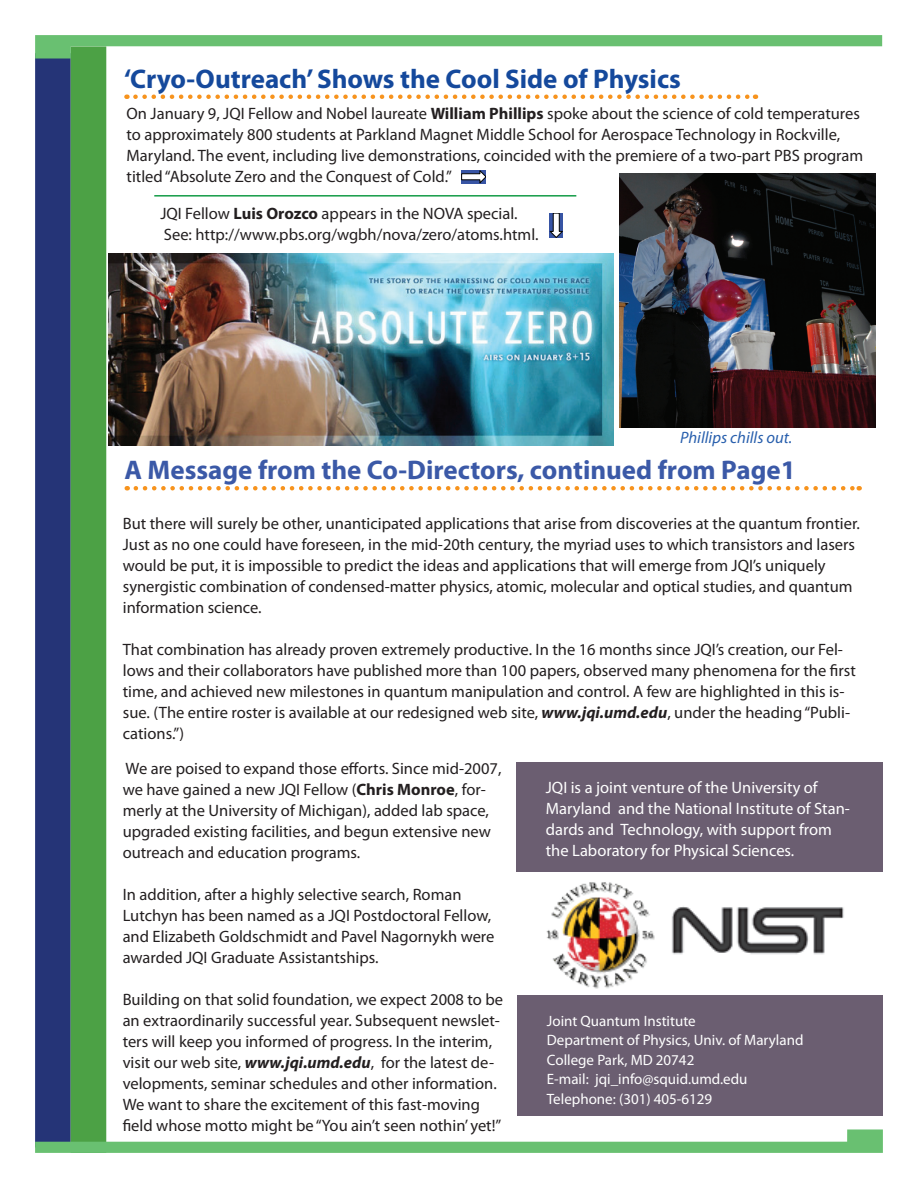
<style>
.page{position:relative;width:918px;height:1188px;background:#fff}
.page>*{position:absolute;margin:0;border:0;box-sizing:border-box;transform-origin:0 0}
.t1{font:700 27px "Myriad Pro";color:#3b59a7}
.t2{font:700 27px "Myriad Pro";color:#15499c}
.t3{font:16.5px/21px "Myriad Pro";color:#231f20}
.t4{font:16.5px/21px "Myriad Pro";color:#fff}
.t5{font:italic 16.5px "Myriad Pro";color:#285fad}
.t6{font:15px/19.5px "Myriad Pro";color:#fff}
.s1{font-weight:700}
.s2{font-weight:700;font-style:italic}
</style>
<div class="page">
<div style="left:35px;top:53px;width:36px;height:1095px;background:#253477"></div>
<div style="left:71px;top:46px;width:35px;height:1107px;background:#4ca145"></div>
<svg style="left:35px;top:35px;width:847px;height:24px"></svg>
<div style="left:517px;top:763px;width:366px;height:109px;background:#6b5e71"></div>
<svg style="left:35px;top:1129px;width:848px;height:24px"></svg>
<img style="left:671px;top:906px;width:173px;height:49px">
<img style="left:546px;top:882px;width:109px;height:107px">
<div style="left:517px;top:996px;width:366px;height:120px;background:#6b5e71"></div>
<img style="left:108px;top:254px;width:505px;height:191px">
<img style="left:620px;top:173px;width:255px;height:254px">
<svg style="left:135px;top:94px;width:621px;height:5px"></svg>
<svg style="left:136px;top:486px;width:724px;height:4px"></svg>
<svg style="left:462px;top:170px;width:24px;height:13px"></svg>
<svg style="left:550px;top:213px;width:13px;height:25px"></svg>
<hr style="left:154px;top:195px;width:422px;height:2px;background:#149b47">
<h1 class="t2" style="left:124px;top:61px;width:558px">‘Cryo-Outreach’ Shows the Cool Side of Physics</h1>
<p class="t3" style="left:127px;top:102px;width:738px">On January 9, JQI Fellow and Nobel laureate <span class="s1">William Phillips</span> spoke about the science of cold temperatures to approximately 800 students at Parkland Magnet Middle School for Aerospace Technology in Rockville, Maryland. The event, including live demonstrations, coincided with the premiere of a two-part PBS program titled “Absolute Zero and the Conquest of Cold.”</p>
<p class="t3" style="left:160px;top:203px;width:380px">JQI Fellow <span class="s1">Luis Orozco</span> appears in the NOVA special.<br>See: http://www.pbs.org/wgbh/nova/zero/atoms.html.</p>
<p class="t5" style="left:680px;top:427px;width:114px">Phillips chills out.</p>
<h1 class="t1" style="left:124px;top:453px;width:673px">A Message from the Co-Directors, continued from Page1</h1>
<p class="t3" style="left:123px;top:513px;width:739px">But there will surely be other, unanticipated applications that arise from discoveries at the quantum frontier.<br>Just as no one could have foreseen, in the mid-20th century, the myriad uses to which transistors and lasers would be put, it is impossible to predict the ideas and applications that will emerge from JQI’s uniquely synergistic combination of condensed-matter physics, atomic, molecular and optical studies, and quantum information science.</p>
<p class="t3" style="left:123px;top:639px;width:734px">That combination has already proven extremely productive. In the 16 months since JQI’s creation, our Fel&shy;lows and their collaborators have published more than 100 papers, observed many phenomena for the first time, and achieved new milestones in quantum manipulation and control. A few are highlighted in this is&shy;sue. (The entire roster is available at our redesigned web site, <span class="s2">www.jqi.umd.edu</span>, under the heading “Publi&shy;cations.”)</p>
<p class="t3" style="left:123px;top:758px;width:380px">We are poised to expand those efforts. Since mid-2007, we have gained a new JQI Fellow (<span class="s1">Chris Monroe</span>, for&shy;merly at the University of Michigan), added lab space, upgraded existing facilities, and begun extensive new outreach and education programs.</p>
<p class="t3" style="left:123px;top:884px;width:373px">In addition, after a highly selective search, Roman Lutchyn has been named as a JQI Postdoctoral Fellow, and Elizabeth Goldschmidt and Pavel Nagornykh were awarded JQI Graduate Assistantships.</p>
<p class="t3" style="left:123px;top:989px;width:382px">Building on that solid foundation, we expect 2008 to be an extraordinarily successful year. Subsequent newslet&shy;ters will keep you informed of progress. In the interim, visit our web site, <span class="s2">www.jqi.umd.edu</span>, for the latest de&shy;velopments, seminar schedules and other information.<br>We want to share the excitement of this fast-moving field whose motto might be “You ain’t seen nothin’ yet!”</p>
<p class="t4" style="left:546px;top:777px;width:306px">JQI is a joint venture of the University of Maryland and the National Institute of Stan&shy;dards and Technology, with support from the Laboratory for Physical Sciences.</p>
<p class="t6" style="left:547px;top:1011px;width:258px">Joint Quantum Institute<br>Department of Physics, Univ. of Maryland<br>College Park, MD 20742<br>E-mail: jqi_info@squid.umd.edu<br>Telephone: (301) 405-6129</p>
</div>
